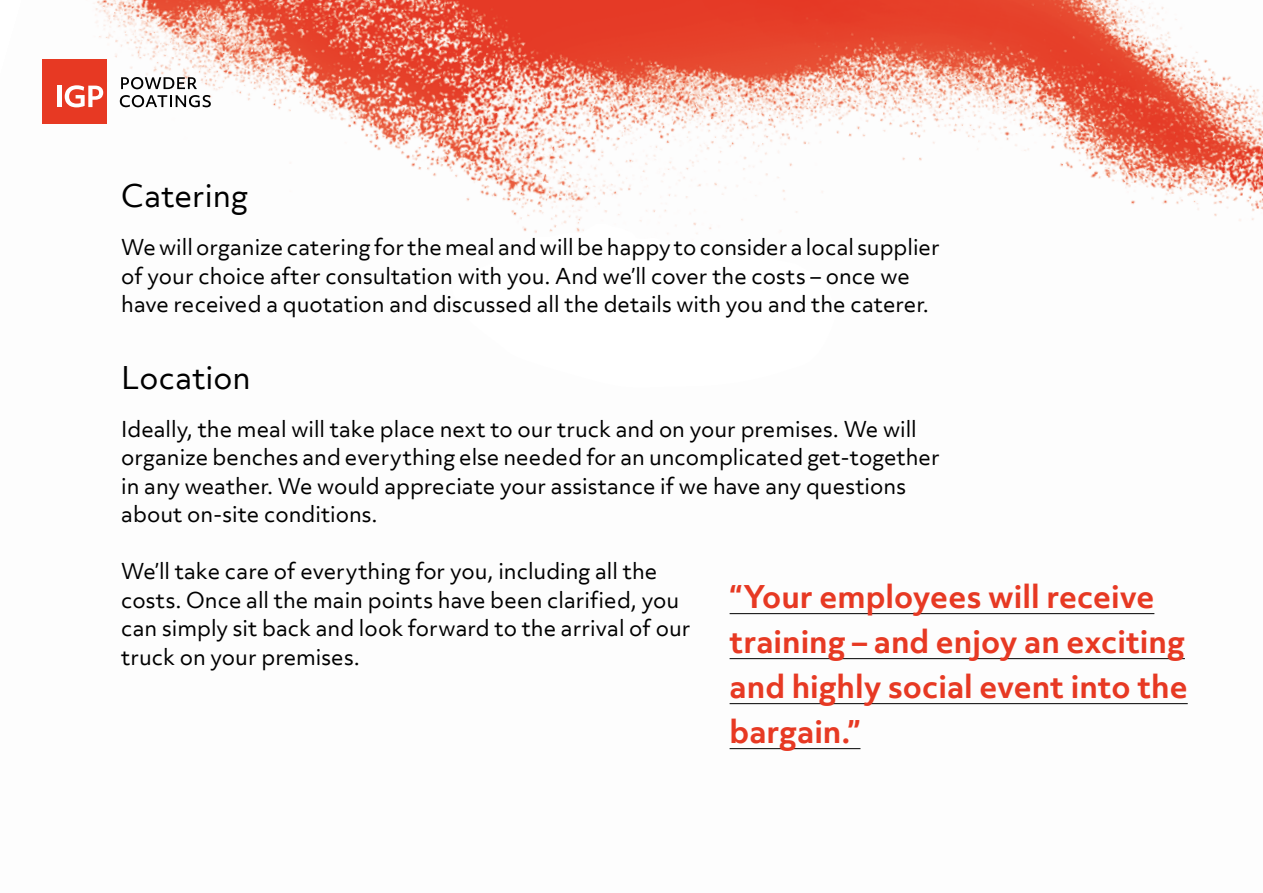
<style>
.page{position:relative;width:1263px;height:893px;background:#fff}
.page>*{position:absolute;margin:0;border:0;box-sizing:border-box;transform-origin:0 0}
.t1{font:700 30px/45px "Objektiv Mk 3";color:#e73923}
.t2{font:30px "Objektiv Mk 3";color:#000}
.t3{font:21px/28.5px "Objektiv Mk 3";color:#000}
</style>
<div class="page">
<img style="left:42px;top:0;width:1221px;height:750px">
<svg style="left:452px;top:224px;width:386px;height:168px"></svg>
<hr style="left:730px;top:613px;width:424px;height:1px;background:#000">
<hr style="left:730px;top:658px;width:455px;height:1px;background:#000">
<hr style="left:730px;top:703px;width:458px;height:1px;background:#000">
<hr style="left:730px;top:748px;width:130px;height:1px;background:#000">
<div style="left:43px;top:59px;width:64px;height:64px;background:#e73923"></div>
<svg style="left:121px;top:77px;width:76px;height:12px"></svg>
<svg style="left:120px;top:95px;width:91px;height:12px"></svg>
<hr style="left:57px;top:86px;width:4px;height:21px;background:#fff">
<svg style="left:65px;top:85px;width:38px;height:22px"></svg>
<h1 class="t2" style="left:121px;top:175px;width:128px">Catering</h1>
<p class="t3" style="left:121px;top:233px;width:820px">We will organize catering for the meal and will be happy to consider a local supplier of your choice after consultation with you. And we’ll cover the costs – once we have received a quotation and discussed all the details with you and the caterer.</p>
<h1 class="t2" style="left:121px;top:357px;width:131px">Location</h1>
<p class="t3" style="left:121px;top:414px;width:820px">Ideally, the meal will take place next to our truck and on your premises. We will organize benches and everything else needed for an uncomplicated get-together in any weather. We would appreciate your assistance if we have any questions about on-site conditions.</p>
<p class="t3" style="left:121px;top:557px;width:571px">We’ll take care of everything for you, including all the costs. Once all the main points have been clarified, you can simply sit back and look forward to the arrival of our truck on your premises.</p>
<h1 class="t1" style="left:730px;top:573px;width:460px">“Your employees will receive training – and enjoy an exciting and highly social event into the bargain.”</h1>
</div>
